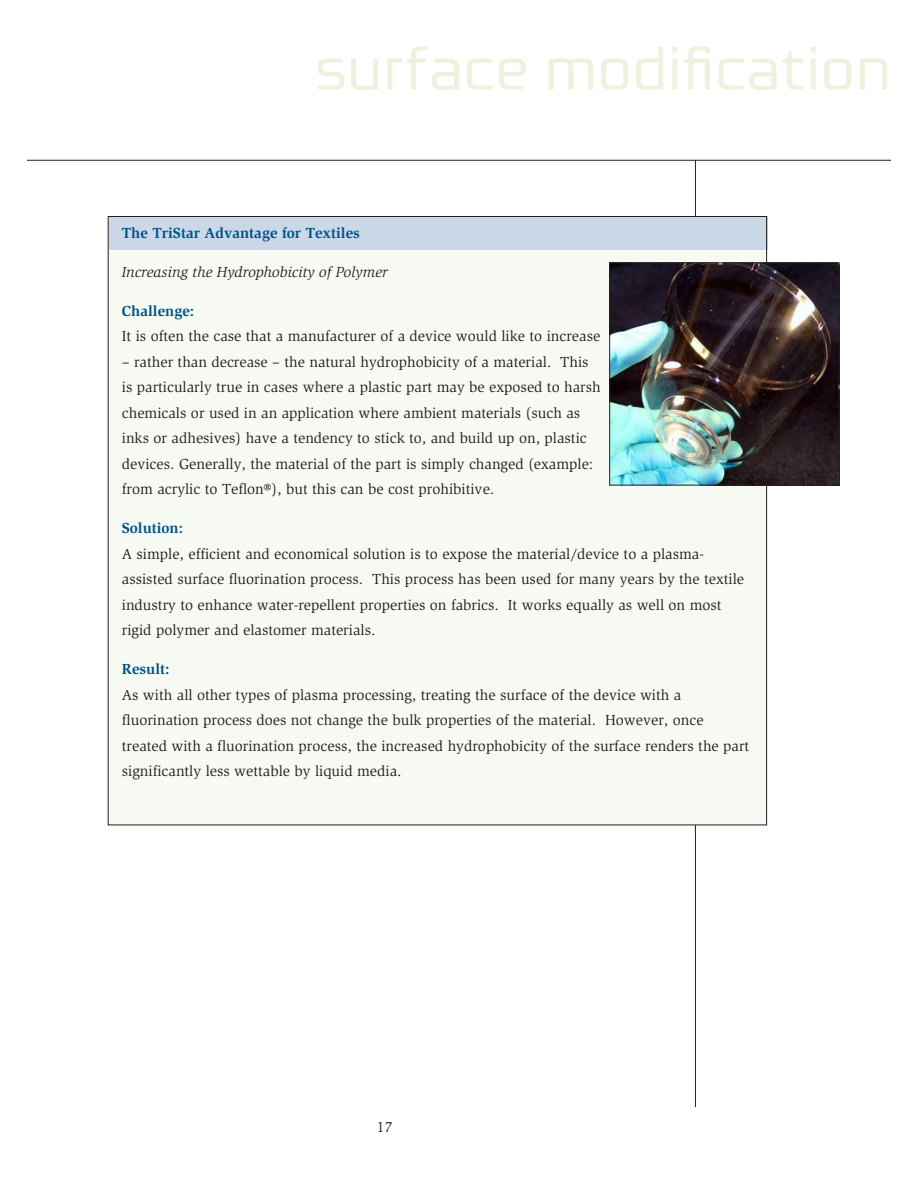
<style>
.page{position:relative;width:918px;height:1188px;background:#fff}
.page>*{position:absolute;margin:0;border:0;box-sizing:border-box;transform-origin:0 0}
.t1{font:61.5px "Resea";color:#ecf2de}
.Main_Paragraph_Style{font:15px/25.5px "Slimbach";color:#231f20}
.Case_Study_Sub_Heade{font:italic 15px "Slimbach";color:#231f20}
.case_study_header{font:700 15px "Slimbach";color:#005487}
.Case_Study_Section_T{font:700 15px "Slimbach";color:#005487}
</style>
<div class="page">
<hr style="left:695px;top:160px;width:1px;height:947px;background:#231f20">
<hr style="left:27px;top:160px;width:864px;height:1px;background:#231f20">
<div style="left:108px;top:216px;width:659px;height:609px;background:#f7faf3"></div>
<div style="left:109px;top:216px;width:659px;height:34px;background:#cbd8e7"></div>
<img style="left:611px;top:265px;width:226px;height:218px">
<div style="left:609px;top:263px;width:230px;height:222px;border:1px solid #231f20"></div>
<h1 class="t1" style="left:314px;top:37px;width:578px">surface modification</h1>
<p class="case_study_header" style="left:122px;top:224px;width:239px">The TriStar Advantage for Textiles</p>
<p class="Case_Study_Sub_Heade" style="left:122px;top:263px;width:267px">Increasing the Hydrophobicity of Polymer</p>
<p class="Case_Study_Section_T" style="left:122px;top:302px;width:74px">Challenge:</p>
<p class="Main_Paragraph_Style" style="left:122px;top:324px;width:480px">It is often the case that a manufacturer of a device would like to increase</p>
<p class="Main_Paragraph_Style" style="left:122px;top:349px;width:480px">– rather than decrease – the natural hydrophobicity of a material. This is particularly true in cases where a plastic part may be exposed to harsh chemicals or used in an application where ambient materials (such as inks or adhesives) have a tendency to stick to, and build up on, plastic devices. Generally, the material of the part is simply changed (example: from acrylic to Teflon®), but this can be cost prohibitive.</p>
<p class="Case_Study_Section_T" style="left:122px;top:519px;width:63px">Solution:</p>
<p class="Main_Paragraph_Style" style="left:122px;top:541px;width:624px">A simple, efficient and economical solution is to expose the material/device to a plasma&shy;assisted surface fluorination process. This process has been used for many years by the textile industry to enhance water-repellent properties on fabrics. It works equally as well on most rigid polymer and elastomer materials.</p>
<p class="Case_Study_Section_T" style="left:122px;top:660px;width:49px">Result:</p>
<p class="Main_Paragraph_Style" style="left:122px;top:682px;width:629px">As with all other types of plasma processing, treating the surface of the device with a fluorination process does not change the bulk properties of the material. However, once treated with a fluorination process, the increased hydrophobicity of the surface renders the part significantly less wettable by liquid media.</p>
<p class="Main_Paragraph_Style" style="left:377px;top:1115px;width:17px">17</p>
</div>
